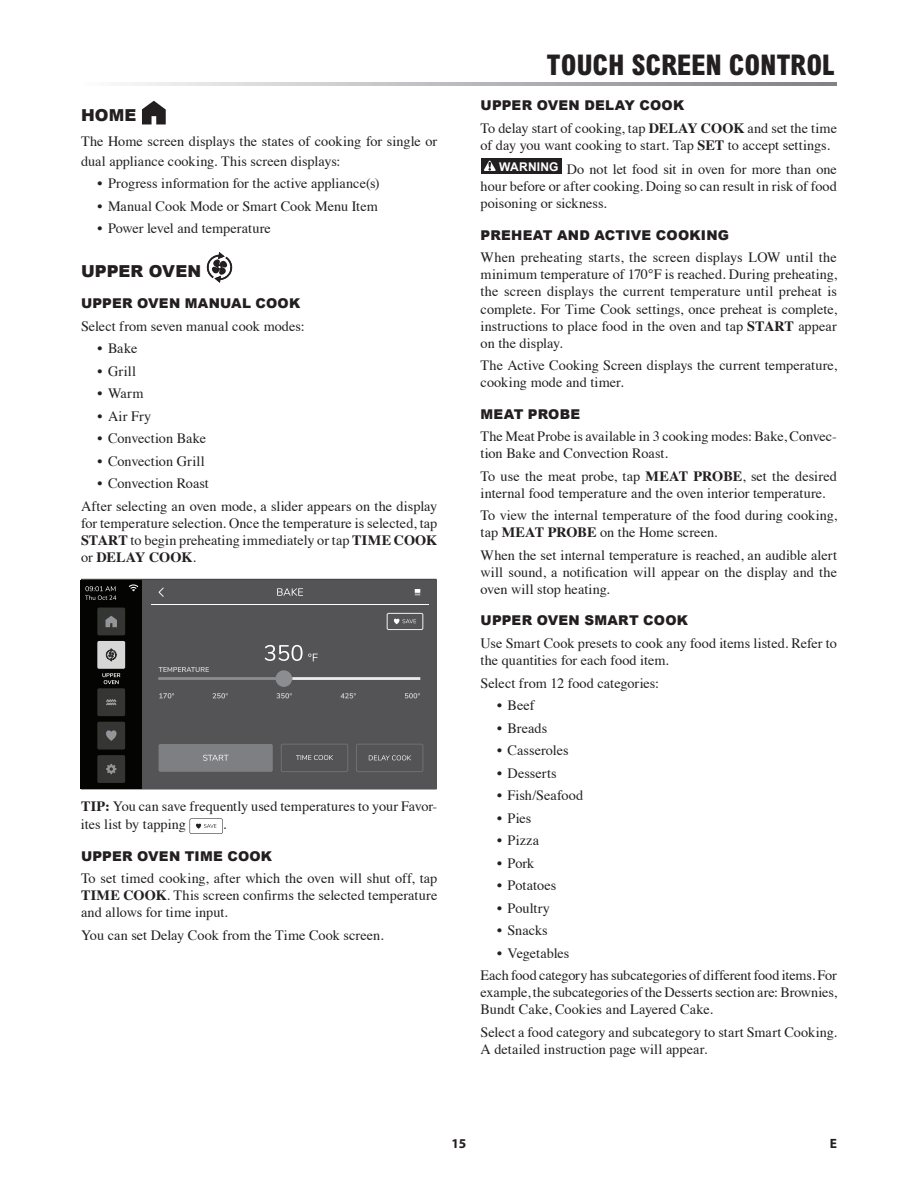
<style>
.page{position:relative;width:918px;height:1188px;background:#fff}
.page>*{position:absolute;margin:0;border:0;box-sizing:border-box;transform-origin:0 0}
.t1{font:800 condensed 28.5px "Arial MT Pro";color:#231f20}
.t2{font:900 16.5px "Arial";letter-spacing:.01em;color:#231f20}
.t3{font:14.25px/17.1px "Times";color:#231f20}
.t4{font:900 13.5px "Arial";letter-spacing:.015em;color:#231f20}
.t5{font:700 13.5px "Myriad Pro";color:#231f20}
.s1{font-weight:700}
</style>
<div class="page">
<svg style="left:126px;top:82px;width:711px;height:3px;background:#b7b8bb"></svg>
<svg style="left:142px;top:101px;width:24px;height:23px"></svg>
<svg style="left:206px;top:252px;width:27px;height:31px"></svg>
<hr style="left:81px;top:579px;width:356px;height:1px;background:#231f20">
<hr style="left:81px;top:789px;width:356px;height:1px;background:#231f20">
<div style="left:81px;top:580px;width:356px;height:209px;background:#545456"></div>
<div style="left:356px;top:744px;width:67px;height:28px;border:1px solid #707071;border-radius:2px"></div>
<svg style="left:369px;top:755px;width:42px;height:5px"></svg>
<div style="left:281px;top:744px;width:67px;height:28px;border:1px solid #707071;border-radius:2px"></div>
<svg style="left:296px;top:755px;width:37px;height:5px"></svg>
<div style="left:159px;top:744px;width:114px;height:28px;background:#7e8083;border-radius:2px"></div>
<svg style="left:203px;top:755px;width:26px;height:6px"></svg>
<hr style="left:151px;top:604px;width:278px;height:1px;background:#fff">
<svg style="left:277px;top:588px;width:26px;height:8px"></svg>
<svg style="left:415px;top:589px;width:5px;height:6px"></svg>
<svg style="left:158px;top:587px;width:6px;height:10px"></svg>
<div style="left:387px;top:613px;width:36px;height:17px;border:1px solid #f0f0f0"></div>
<svg style="left:394px;top:619px;width:22px;height:5px"></svg>
<hr style="left:159px;top:677px;width:261px;height:3px;background:#ebebeb">
<svg style="left:159px;top:645px;width:159px;height:42px"></svg>
<svg style="left:159px;top:693px;width:15px;height:5px"></svg>
<svg style="left:277px;top:693px;width:15px;height:5px"></svg>
<svg style="left:213px;top:693px;width:15px;height:5px"></svg>
<svg style="left:405px;top:693px;width:15px;height:5px"></svg>
<svg style="left:341px;top:693px;width:15px;height:5px"></svg>
<div style="left:81px;top:580px;width:61px;height:209px;background:#040503"></div>
<div style="left:97px;top:688px;width:28px;height:28px;background:#353634;border-radius:2px"></div>
<svg style="left:106px;top:699px;width:11px;height:7px"></svg>
<div style="left:97px;top:722px;width:28px;height:28px;background:#353634;border-radius:2px"></div>
<svg style="left:106px;top:730px;width:11px;height:11px"></svg>
<div style="left:97px;top:755px;width:28px;height:28px;background:#353634;border-radius:2px"></div>
<svg style="left:106px;top:764px;width:11px;height:10px"></svg>
<div style="left:97px;top:608px;width:28px;height:27px;background:#353634;border-radius:2px"></div>
<svg style="left:106px;top:616px;width:11px;height:11px"></svg>
<svg style="left:102px;top:673px;width:18px;height:11px"></svg>
<div style="left:97px;top:641px;width:28px;height:28px;background:#d6d6d6;border-radius:2px"></div>
<svg style="left:105px;top:648px;width:12px;height:14px"></svg>
<svg style="left:85px;top:586px;width:31px;height:14px"></svg>
<svg style="left:128px;top:584px;width:11px;height:7px"></svg>
<svg style="left:190px;top:819px;width:33px;height:15px"></svg>
<div style="left:481px;top:158px;width:81px;height:16px;background:#231f20"></div>
<svg style="left:484px;top:160px;width:12px;height:11px"></svg>
<p class="t2" style="left:81px;top:104px;width:57px">HOME</p>
<p class="t3" style="left:81px;top:131px;width:358px;line-height:19.5px">The Home screen displays the states of cooking for single or dual appliance cooking. This screen displays:</p>
<p class="t3" style="left:98px;top:174px;width:283px">• Progress information for the active appliance(s)</p>
<p class="t3" style="left:98px;top:196px;width:282px">• Manual Cook Mode or Smart Cook Menu Item</p>
<p class="t3" style="left:98px;top:219px;width:175px">• Power level and temperature</p>
<p class="t2" style="left:81px;top:259px;width:122px">UPPER OVEN</p>
<p class="t4" style="left:81px;top:294px;width:221px">UPPER OVEN MANUAL COOK</p>
<p class="t3" style="left:81px;top:316px;width:225px">Select from seven manual cook modes:</p>
<p class="t3" style="left:98px;top:339px;width:41px">• Bake</p>
<p class="t3" style="left:98px;top:361px;width:40px">• Grill</p>
<p class="t3" style="left:98px;top:384px;width:47px">• Warm</p>
<p class="t3" style="left:98px;top:406px;width:55px">• Air Fry</p>
<p class="t3" style="left:98px;top:429px;width:110px">• Convection Bake</p>
<p class="t3" style="left:98px;top:451px;width:109px">• Convection Grill</p>
<p class="t3" style="left:81px;top:471px;width:358px;line-height:22.5px;text-indent:17px">• Convection Roast<br>After selecting an oven mode, a slider appears on the display</p>
<p class="t3" style="left:81px;top:513px;width:358px;text-align:justify">for temperature selection. Once the temperature is selected, tap <span class="s1">START</span> to begin preheating immediately or tap <span class="s1">TIME COOK </span>or <span class="s1">DELAY COOK</span>.</p>
<p class="t3" style="left:81px;top:796px;width:358px;line-height:18.1px"><span class="s1">TIP:</span> You can save frequently used temperatures to your Favor&shy;ites list by tapping</p>
<p class="t3" style="left:223px;top:815px;width:5px">.</p>
<p class="t4" style="left:81px;top:846px;width:193px">UPPER OVEN TIME COOK</p>
<p class="t3" style="left:81px;top:869px;width:358px;text-align:justify">To set timed cooking, after which the oven will shut off, tap <span class="s1">TIME COOK</span>. This screen confirms the selected temperature and allows for time input.</p>
<p class="t3" style="left:81px;top:925px;width:304px">You can set Delay Cook from the Time Cook screen.</p>
<h1 class="t1" style="left:547px;top:47px;width:290px">TOUCH SCREEN CONTROL</h1>
<p class="t4" style="left:481px;top:96px;width:205px">UPPER OVEN DELAY COOK</p>
<p class="t3" style="left:481px;top:118px;width:358px">To delay start of cooking, tap <span class="s1">DELAY COOK</span> and set the time of day you want cooking to start. Tap <span class="s1">SET</span> to accept settings.</p>
<p class="t3" style="left:481px;top:160px;width:358px;text-align:justify;text-indent:18px"><sup>WARNING</sup> Do not let food sit in oven for more than one hour before or after cooking. Doing so can result in risk of food poisoning or sickness.</p>
<p class="t4" style="left:481px;top:225px;width:250px">PREHEAT AND ACTIVE COOKING</p>
<p class="t3" style="left:481px;top:248px;width:358px;text-align:justify">When preheating starts, the screen displays LOW until the minimum temperature of 170°F is reached. During preheating, the screen displays the current temperature until preheat is complete. For Time Cook settings, once preheat is complete, instructions to place food in the oven and tap <span class="s1">START</span> appear on the display.</p>
<p class="t3" style="left:481px;top:356px;width:358px">The Active Cooking Screen displays the current temperature, cooking mode and timer.</p>
<p class="t4" style="left:481px;top:404px;width:101px">MEAT PROBE</p>
<p class="t3" style="left:481px;top:427px;width:358px">The Meat Probe is available in 3 cooking modes: Bake, Convec&shy;tion Bake and Convection Roast.</p>
<p class="t3" style="left:481px;top:466px;width:358px">To use the meat probe, tap <span class="s1">MEAT PROBE</span>, set the desired internal food temperature and the oven interior temperature.</p>
<p class="t3" style="left:481px;top:506px;width:358px">To view the internal temperature of the food during cooking, tap <span class="s1">MEAT PROBE</span> on the Home screen.</p>
<p class="t3" style="left:481px;top:545px;width:358px;text-align:justify">When the set internal temperature is reached, an audible alert will sound, a notification will appear on the display and the oven will stop heating.</p>
<p class="t4" style="left:481px;top:611px;width:209px">UPPER OVEN SMART COOK</p>
<p class="t3" style="left:481px;top:633px;width:358px">Use Smart Cook presets to cook any food items listed. Refer to the quantities for each food item.</p>
<p class="t3" style="left:481px;top:673px;width:180px">Select from 12 food categories:</p>
<p class="t3" style="left:497px;top:695px;width:39px">• Beef</p>
<p class="t3" style="left:497px;top:718px;width:52px">• Breads</p>
<p class="t3" style="left:497px;top:740px;width:73px">• Casseroles</p>
<p class="t3" style="left:497px;top:763px;width:61px">• Desserts</p>
<p class="t3" style="left:497px;top:785px;width:88px">• Fish/Seafood</p>
<p class="t3" style="left:497px;top:808px;width:36px">• Pies</p>
<p class="t3" style="left:497px;top:830px;width:43px">• Pizza</p>
<p class="t3" style="left:497px;top:853px;width:39px">• Pork</p>
<p class="t3" style="left:497px;top:876px;width:61px">• Potatoes</p>
<p class="t3" style="left:497px;top:898px;width:54px">• Poultry</p>
<p class="t3" style="left:497px;top:921px;width:52px">• Snacks</p>
<p class="t3" style="left:481px;top:940px;width:358px;line-height:22.5px;text-indent:17px">• Vegetables<br>Each food category has subcategories of different food items. For</p>
<p class="t3" style="left:481px;top:983px;width:358px">example, the subcategories of the Desserts section are: Brownies,<br>Bundt Cake, Cookies and Layered Cake.</p>
<p class="t3" style="left:481px;top:1022px;width:358px">Select a food category and subcategory to start Smart Cooking.<br>A detailed instruction page will appear.</p>
<p class="t5" style="left:452px;top:1134px;width:16px">15</p>
<p class="t5" style="left:830px;top:1134px;width:9px">E</p>
</div>
